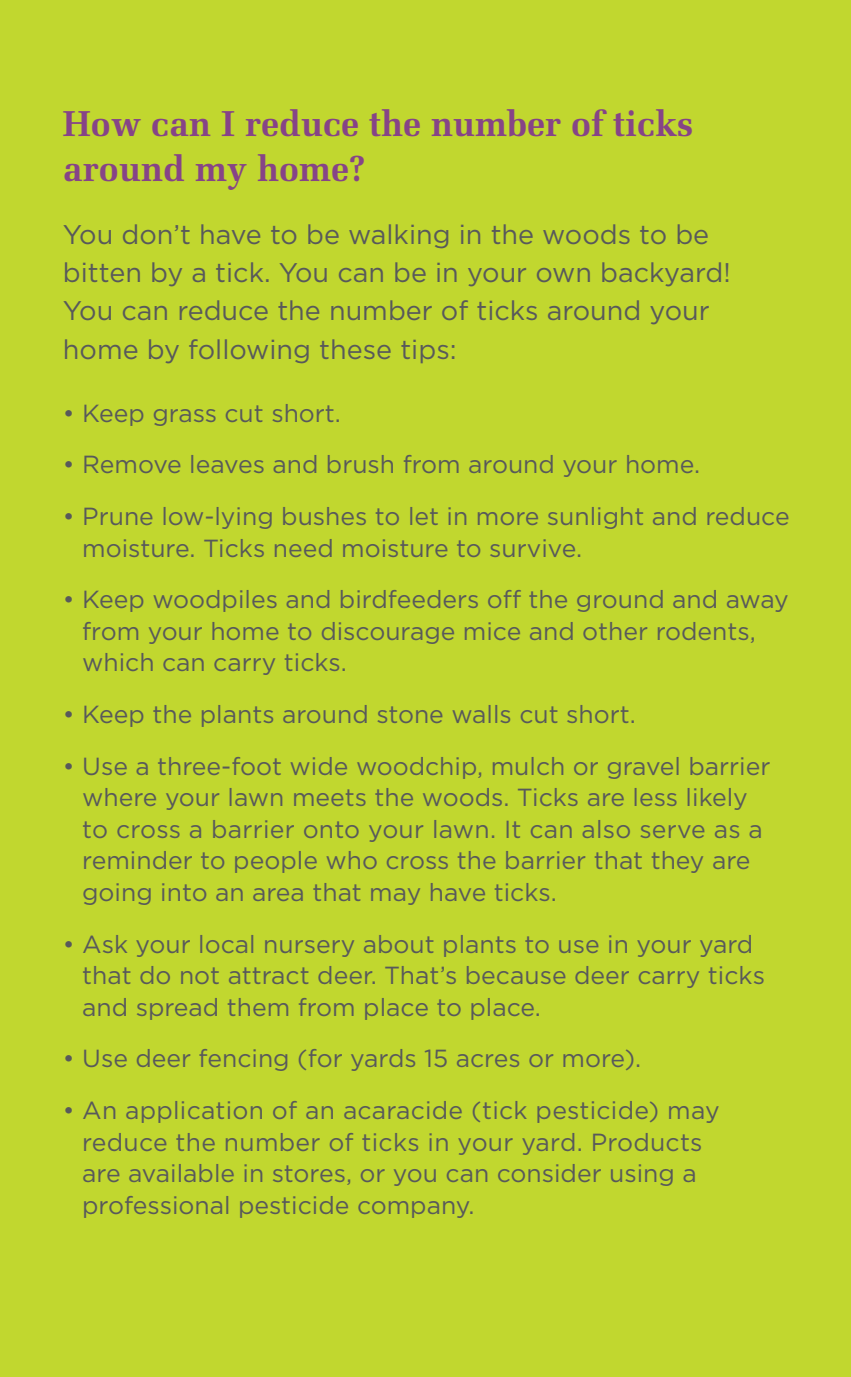
<style>
.page{position:relative;width:851px;height:1377px;background:#fff}
.page>*{position:absolute;margin:0;border:0;box-sizing:border-box;transform-origin:0 0}
.t1{font:700 36px/45px "Melior";color:#864487}
.t2{font:27px/38.2px "Gotham";color:#58595b}
.t3{font:24.75px/31.5px "Gotham";color:#58595b}
</style>
<div class="page">
<div style="left:0;top:0;width:850px;height:1377px;background:#c1d72f"></div>
<h1 class="t1" style="left:63px;top:101px;width:631px">How can I reduce the number of ticks around my home?</h1>
<p class="t2" style="left:63px;top:215px;width:669px">You don’t have to be walking in the woods to be bitten by a tick. You can be in your own backyard!<br>You can reduce the number of ticks around your home by following these tips:</p>
<p class="t3" style="left:63px;top:397px;width:279px">• Keep grass cut short.</p>
<p class="t3" style="left:63px;top:449px;width:638px">• Remove leaves and brush from around your home.</p>
<p class="t3" style="left:82px;top:500px;width:709px;text-indent:-19px">• Prune low-lying bushes to let in more sunlight and reduce moisture. Ticks need moisture to survive.</p>
<p class="t3" style="left:82px;top:584px;width:708px;text-indent:-19px">• Keep woodpiles and birdfeeders off the ground and away from your home to discourage mice and other rodents, which can carry ticks.</p>
<p class="t3" style="left:63px;top:698px;width:574px">• Keep the plants around stone walls cut short.</p>
<p class="t3" style="left:82px;top:750px;width:689px;text-indent:-19px">• Use a three-foot wide woodchip, mulch or gravel barrier where your lawn meets the woods. Ticks are less likely to cross a barrier onto your lawn. It can also serve as a reminder to people who cross the barrier that they are going into an area that may have ticks.</p>
<p class="t3" style="left:82px;top:928px;width:684px;text-indent:-19px">• Ask your local nursery about plants to use in your yard that do not attract deer. That’s because deer carry ticks and spread them from place to place.</p>
<p class="t3" style="left:63px;top:1043px;width:580px">• Use deer fencing (for yards 15 acres or more).</p>
<p class="t3" style="left:82px;top:1094px;width:639px;text-indent:-19px">• An application of an acaracide (tick pesticide) may reduce the number of ticks in your yard. Products are available in stores, or you can consider using a professional pesticide company.</p>
</div>
